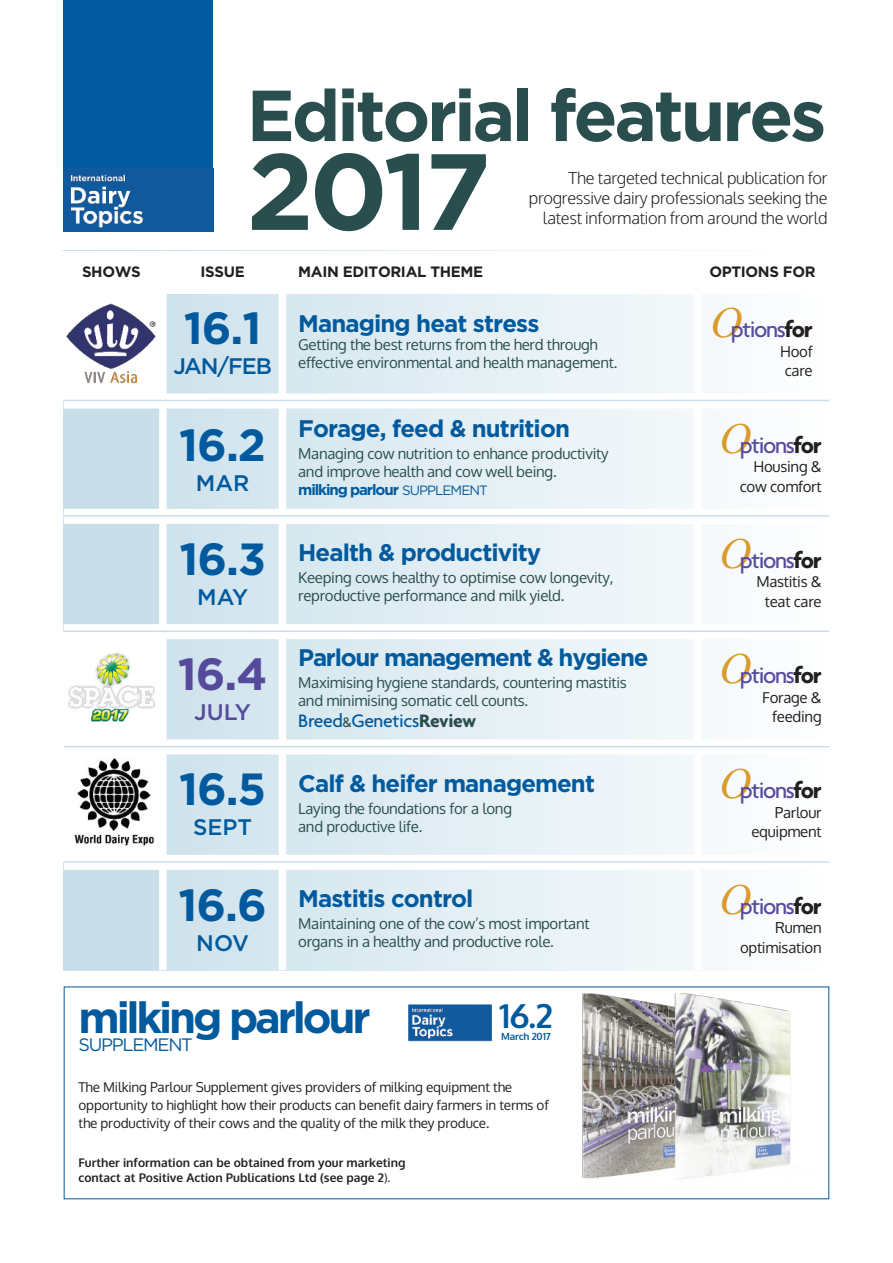
<style>
.page{position:relative;width:893px;height:1263px;background:#fff}
.page>*{position:absolute;margin:0;border:0;box-sizing:border-box;transform-origin:0 0}
.t1{font:700 108px "Gotham";color:#2a4e4e}
.t2{font:700 72px "Gotham";letter-spacing:-.045em;color:#2a4e4e}
.t3{font:700 45px "Gotham";letter-spacing:-.02em;color:#015a9d}
.t4{font:700 45px "Gotham";color:#564a9c}
.t5{font:700 43.5px "Gotham";letter-spacing:-.075em;color:#015a9d}
.t6{font:700 33.3px "Oxygen";color:#015a9d}
.t7{font:700 24px "Gotham";letter-spacing:-.035em;color:#015a9d}
.t8{font:500 24px "Agenda";letter-spacing:-.055em;color:#564a9c}
.t9{font:500 22.5px "Gotham";color:#015a9d}
.t10{font:500 22.5px "Gotham";color:#564a9c}
.t11{font:500 19.5px "Agenda";letter-spacing:-.015em;color:#015a9d}
.t12{font:18px "Gotham";letter-spacing:-.07em;color:#015a9d}
.t13{font:300 16.5px/20px "Oxygen";letter-spacing:-.02em;color:#231f20;text-align:right}
.t14{font:15px/18px "Oxygen";letter-spacing:-.02em;color:#2a4e4e}
.t15{font:15px/19.5px "Oxygen";letter-spacing:-.02em;color:#231f20;text-align:right}
.t16{font:700 15px "Gotham";letter-spacing:-.02em;color:#231f20}
.t17{font:700 15px "Gotham";letter-spacing:-.075em;color:#015a9d}
.t18{font:13.5px/18px "Oxygen";letter-spacing:-.01em;color:#231f20}
.t19{font:700 12px/15.8px "Oxygen";color:#231f20}
.t20{font:700 9.9px "Oxygen";letter-spacing:-.02em;color:#015a9d}
.s1{font-family:"Times New Roman";font-weight:400;font-style:italic;font-size:43.5px;color:#d99c2c}
.s2{font-weight:700;color:#231f20}
.s3{font-weight:400;font-size:13.5px}
.s4{font-size:15px;color:#2a4e4e}
.s5{font-weight:700;color:#2a4e4e}
.s6{font-weight:400}
</style>
<div class="page">
<img style="left:582px;top:993px;width:209px;height:186px">
<div style="left:64px;top:0;width:149px;height:232px;background:#015a9d"></div>
<img style="left:64px;top:168px;width:149px;height:64px">
<svg style="left:167px;top:294px;width:541px;height:676px;background:#e1edf3"></svg>
<img style="left:66px;top:303px;width:90px;height:81px">
<div style="left:64px;top:401px;width:99px;height:115px;background:#c8dfe9"></div>
<div style="left:64px;top:516px;width:99px;height:116px;background:#c8dfe9"></div>
<img style="left:68px;top:652px;width:87px;height:70px">
<img style="left:75px;top:758px;width:79px;height:88px">
<div style="left:64px;top:862px;width:99px;height:108px;background:#c8dfe9"></div>
<div style="left:159px;top:251px;width:8px;height:719px;background:#fff"></div>
<div style="left:279px;top:251px;width:7px;height:719px;background:#fff"></div>
<div style="left:694px;top:251px;width:8px;height:719px;background:#fff"></div>
<svg style="left:64px;top:393px;width:765px;height:15px"></svg>
<div style="left:64px;top:509px;width:765px;height:15px;background:#fff"></div>
<div style="left:64px;top:624px;width:765px;height:15px;background:#fff"></div>
<div style="left:64px;top:739px;width:765px;height:15px;background:#fff"></div>
<div style="left:64px;top:855px;width:765px;height:15px;background:#fff"></div>
<hr style="left:64px;top:861px;width:765px;height:2px;background:#c8dfe9">
<hr style="left:64px;top:746px;width:765px;height:1px;background:#c8dfe9">
<hr style="left:64px;top:630px;width:765px;height:2px;background:#c8dfe9">
<hr style="left:64px;top:515px;width:765px;height:2px;background:#c8dfe9">
<hr style="left:64px;top:400px;width:765px;height:1px;background:#c8dfe9">
<img style="left:409px;top:1005px;width:82px;height:35px">
<div style="left:407px;top:1003px;width:86px;height:39px;border:1px solid #fff"></div>
<h2 class="t2" style="left:247px;top:74px;width:581px">Editorial features</h2>
<h1 class="t1" style="left:247px;top:129px;width:246px">2017</h1>
<p class="t13" style="left:529px;top:169px;width:300px">The targeted technical publication for progressive dairy professionals seeking the latest information from around the world</p>
<p class="t16" style="left:82px;top:263px;width:60px">SHOWS</p>
<p class="t16" style="left:200px;top:263px;width:46px">ISSUE</p>
<p class="t16" style="left:298px;top:263px;width:187px">MAIN EDITORIAL THEME</p>
<p class="t16" style="left:709px;top:263px;width:108px">OPTIONS FOR</p>
<h3 class="t3" style="left:184px;top:302px;width:79px">16.1</h3>
<h3 class="t9" style="left:173px;top:358px;width:100px">JAN/FEB</h3>
<h3 class="t8" style="left:710px;top:315px;width:104px"><span class="s1">O</span>ptions<span class="s2">for</span></h3>
<p class="t15" style="left:780px;top:342px;width:34px;text-align:center">Hoof care</p>
<h3 class="t7" style="left:298px;top:310px;width:243px">Managing heat stress</h3>
<p class="t14" style="left:298px;top:336px;width:321px">getting the best returns from the herd through effective environmental and health management.</p>
<h3 class="t3" style="left:179px;top:419px;width:88px">16.2</h3>
<h3 class="t9" style="left:196px;top:475px;width:55px">MAR</h3>
<h3 class="t3" style="left:179px;top:533px;width:88px">16.3</h3>
<h3 class="t9" style="left:197px;top:589px;width:52px">MAY</h3>
<h3 class="t4" style="left:178px;top:648px;width:91px">16.4</h3>
<h3 class="t10" style="left:194px;top:704px;width:58px">JULY</h3>
<h3 class="t3" style="left:179px;top:763px;width:89px">16.5</h3>
<h3 class="t9" style="left:193px;top:819px;width:61px">SEPT</h3>
<h3 class="t3" style="left:178px;top:879px;width:90px">16.6</h3>
<h3 class="t9" style="left:196px;top:935px;width:54px">NOV</h3>
<h3 class="t7" style="left:298px;top:414px;width:273px">Forage, feed &amp; nutrition</h3>
<p class="t14" style="left:298px;top:445px;width:312px">managing cow nutrition to enhance productivity and improve health and cow well being.</p>
<p class="t17" style="left:298px;top:481px;width:191px">milking parlour <span class="s3">SUPPLEMENT</span></p>
<h3 class="t7" style="left:298px;top:538px;width:245px">Health &amp; productivity</h3>
<p class="t14" style="left:298px;top:569px;width:317px">keeping cows healthy to optimise cow longevity, reproductive performance and milk yield.</p>
<h3 class="t7" style="left:298px;top:644px;width:352px">Parlour management &amp; hygiene</h3>
<p class="t14" style="left:298px;top:674px;width:330px">maximising hygiene standards, countering mastitis and minimising somatic cell counts.</p>
<h3 class="t11" style="left:298px;top:709px;width:180px">Breed<span class="s4">&amp;</span>Genetics<span class="s5">Review</span></h3>
<h3 class="t7" style="left:298px;top:769px;width:298px">Calf &amp; heifer management</h3>
<p class="t14" style="left:298px;top:799px;width:215px">Laying the foundations for a long and productive life.</p>
<h3 class="t7" style="left:298px;top:884px;width:177px">Mastitis control</h3>
<p class="t14" style="left:298px;top:915px;width:293px">maintaining one of the cow’s most important organs in a healthy and productive role.</p>
<h3 class="t5" style="left:79px;top:993px;width:294px">milking parlour</h3>
<p class="t12" style="left:79px;top:1034px;width:116px">SUPPLEMENT</p>
<p class="t18" style="left:78px;top:1078px;width:472px">the milking Parlour supplement gives providers of milking equipment the opportunity to highlight how their products can benefit dairy farmers in terms of the productivity of their cows and the quality of the milk they produce.</p>
<p class="t19" style="left:78px;top:1154px;width:328px">Further information can be obtained from your marketing contact at Positive Action Publications Ltd (see page 2<span class="s6">).</span></p>
<h3 class="t6" style="left:499px;top:997px;width:55px">16.2</h3>
<p class="t20" style="left:501px;top:1031px;width:51px">March 2017</p>
<h3 class="t8" style="left:719px;top:430px;width:104px"><span class="s1">O</span>ptions<span class="s2">for</span></h3>
<p class="t15" style="left:740px;top:457px;width:83px">Housing &amp; cow comfort</p>
<h3 class="t8" style="left:719px;top:545px;width:104px"><span class="s1">O</span>ptions<span class="s2">for</span></h3>
<p class="t15" style="left:756px;top:572px;width:67px;text-align:center">mastitis &amp; teat care</p>
<h3 class="t8" style="left:719px;top:661px;width:104px"><span class="s1">O</span>ptions<span class="s2">for</span></h3>
<p class="t15" style="left:762px;top:688px;width:61px">Forage &amp; feeding</p>
<h3 class="t8" style="left:719px;top:776px;width:104px"><span class="s1">O</span>ptions<span class="s2">for</span></h3>
<p class="t15" style="left:751px;top:803px;width:72px">Parlour equipment</p>
<h3 class="t8" style="left:719px;top:891px;width:104px"><span class="s1">O</span>ptions<span class="s2">for</span></h3>
<p class="t15" style="left:740px;top:918px;width:83px">rumen optimisation</p>
</div>
